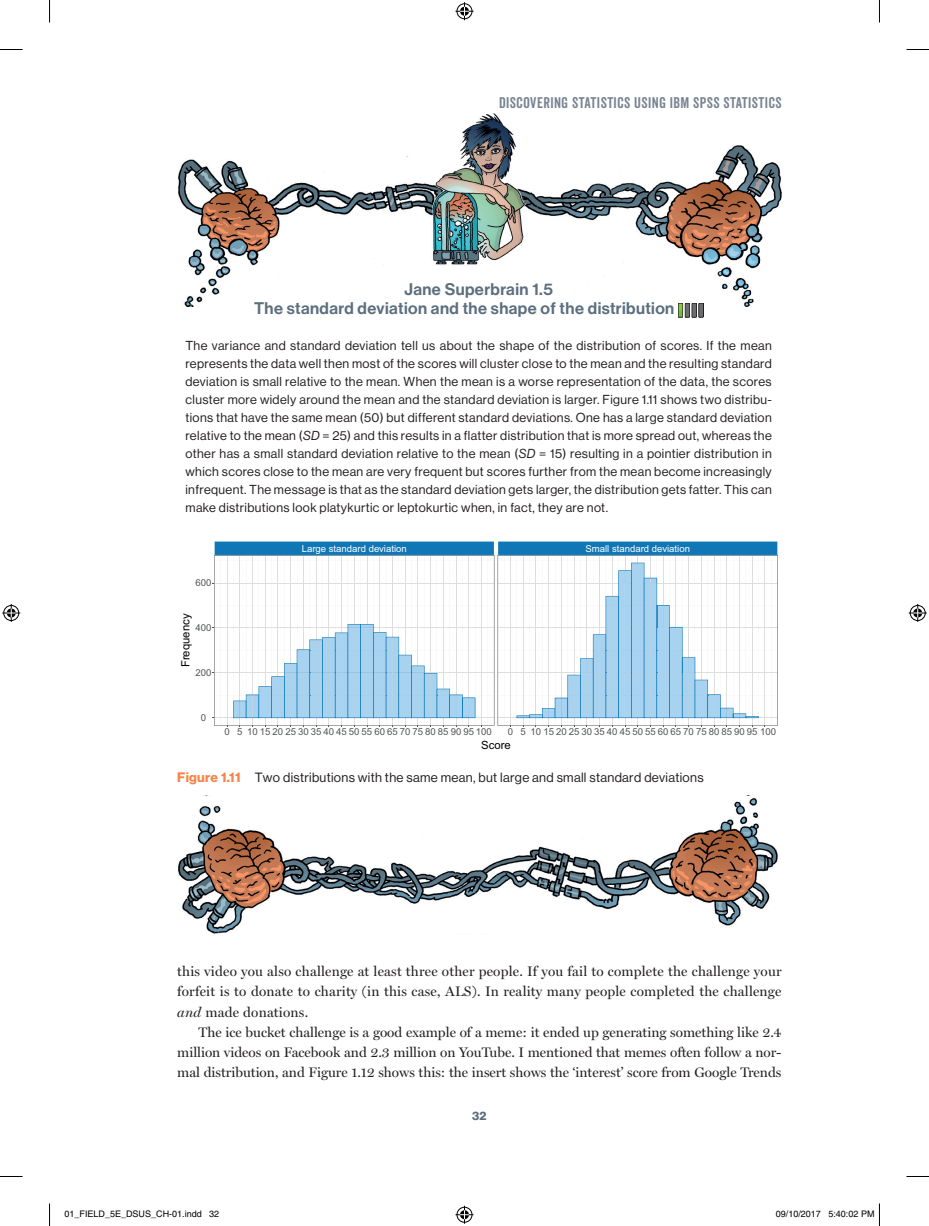
<style>
.page{position:relative;width:929px;height:1226px;background:#fff}
.page>*{position:absolute;margin:0;border:0;box-sizing:border-box;transform-origin:0 0}
.BX1_TI{font:500 16.5px/19.5px "Haas Grot Disp 65";letter-spacing:.025em;color:#5c6f7f}
.t1{font:15px "Veneer Clean";letter-spacing:.03em;color:#788392}
.TEXT_IND{font:13.8px/20.2px "Miller Display Roman";color:#231f20;text-align:justify}
.TEXT{font:13.8px/20.2px "Miller Display Roman";letter-spacing:.015em;color:#231f20;text-align:justify}
.FC{font:13.2px "Haas Grot Disp 55 Roman";letter-spacing:.025em;color:#231f20}
.BX1_TEXT{font:12.75px/18px "Haas Grot Disp 55 Roman";letter-spacing:.03em;color:#231f20;text-align:justify}
.t2{font:700 12px "Haas Grot Disp 75";color:#5c6f7f}
.t3{font:11.4px "Arial";color:#000001}
.t4{font:9.6px "Arial";color:#515455}
.t5{font:9.6px "Arial";color:#fff}
.t6{font:9px "Helvetica";color:#000}
.s1{font-family:"Haas Grot Disp 56";font-style:italic}
.s2{font-family:"Haas Grot Disp 75";font-weight:700;font-size:13.5px;color:#f58548}
.s3{font-family:"Miller Display";font-style:italic}
</style>
<div class="page">
<img style="left:178px;top:798px;width:600px;height:136px">
<img style="left:178px;top:113px;width:603px;height:193px">
<svg style="left:678px;top:303px;width:25px;height:14px"></svg>
<hr style="left:777px;top:555px;width:1px;height:170px;background:#f9f9f9">
<svg style="left:214px;top:541px;width:563px;height:14px;background:#1b7db9"></svg>
<svg style="left:214px;top:555px;width:280px;height:171px"></svg>
<svg style="left:497px;top:555px;width:280px;height:171px"></svg>
<svg style="left:0;top:49px;width:22px;height:1px"></svg>
<svg style="left:906px;top:49px;width:22px;height:1px"></svg>
<svg style="left:0;top:1176px;width:22px;height:1px"></svg>
<svg style="left:906px;top:1176px;width:22px;height:1px"></svg>
<svg style="left:49px;top:0;width:1px;height:22px"></svg>
<svg style="left:49px;top:1203px;width:1px;height:23px"></svg>
<svg style="left:878px;top:0;width:1px;height:22px"></svg>
<svg style="left:455px;top:2px;width:18px;height:18px"></svg>
<svg style="left:455px;top:1206px;width:18px;height:18px"></svg>
<svg style="left:2px;top:604px;width:18px;height:18px"></svg>
<svg style="left:908px;top:604px;width:18px;height:18px"></svg>
<svg style="left:878px;top:1204px;width:1px;height:22px"></svg>
<p class="t1" style="left:499px;top:94px;width:284px">DISCOVERING STATISTICS USING IBM SPSS STATISTICS</p>
<p class="BX1_TI" style="left:254px;top:279px;width:421px;text-indent:150px">Jane Superbrain 1.5<br>The standard deviation and the shape of the distribution</p>
<p class="BX1_TEXT" style="left:185px;top:337px;width:587px">The variance and standard deviation tell us about the shape of the distribution of scores. If the mean represents the data well then most of the scores will cluster close to the mean and the resulting standard deviation is small relative to the mean. When the mean is a worse representation of the data, the scores cluster more widely around the mean and the standard deviation is larger. Figure 1.11 shows two distribu&shy;tions that have the same mean (50) but different standard deviations. One has a large standard deviation relative to the mean (<span class="s1">SD</span> = 25) and this results in a flatter distribution that is more spread out, whereas the other has a small standard deviation relative to the mean (<span class="s1">SD</span> = 15) resulting in a pointier distribution in which scores close to the mean are very frequent but scores further from the mean become increasingly infrequent. The message is that as the standard deviation gets larger, the distribution gets fatter. This can make distributions look platykurtic or leptokurtic when, in fact, they are not.</p>
<p class="t5" style="left:301px;top:542px;width:107px">Large standard deviation</p>
<p class="t5" style="left:585px;top:542px;width:106px">Small standard deviation</p>
<p class="t4" style="left:195px;top:576px;width:17px">600</p>
<p class="t3" style="left:177px;top:667px;width:55px;rotate:-90deg">Frequency</p>
<p class="t4" style="left:195px;top:621px;width:17px">400</p>
<p class="t4" style="left:195px;top:666px;width:17px">200</p>
<p class="t4" style="left:201px;top:711px;width:7px">0</p>
<p class="t4" style="left:224px;top:725px;width:269px">0 5 10 15 20 25 30 35 40 45 50 55 60 65 70 75 80 85 90 95100</p>
<p class="t4" style="left:507px;top:725px;width:269px">0 5 101520253035404550556065707580859095 100</p>
<p class="t3" style="left:481px;top:737px;width:31px">Score</p>
<p class="FC" style="left:177px;top:770px;width:527px"><span class="s2">Figure 1.11</span> Two distributions with the same mean, but large and small standard deviations</p>
<p class="TEXT" style="left:177px;top:961px;width:605px">this video you also challenge at least three other people. If you fail to complete the challenge your forfeit is to donate to charity (in this case, ALS). In reality many people completed the challenge <span class="s3">and</span> made donations.</p>
<p class="TEXT_IND" style="left:177px;top:1022px;width:605px;text-indent:21px">The ice bucket challenge is a good example of a meme: it ended up generating something like 2.4 million videos on Facebook and 2.3 million on YouTube. I mentioned that memes often follow a nor&shy;mal distribution, and Figure 1.12 shows this: the insert shows the ‘interest’ score from Google Trends</p>
<p class="t2" style="left:472px;top:1109px;width:16px">32</p>
<p class="t6" style="left:64px;top:1208px;width:156px">01_FIELD_5E_DSUS_CH-01.indd 32</p>
<p class="t6" style="left:775px;top:1208px;width:100px">09/10/2017 5:40:02 PM</p>
</div>
